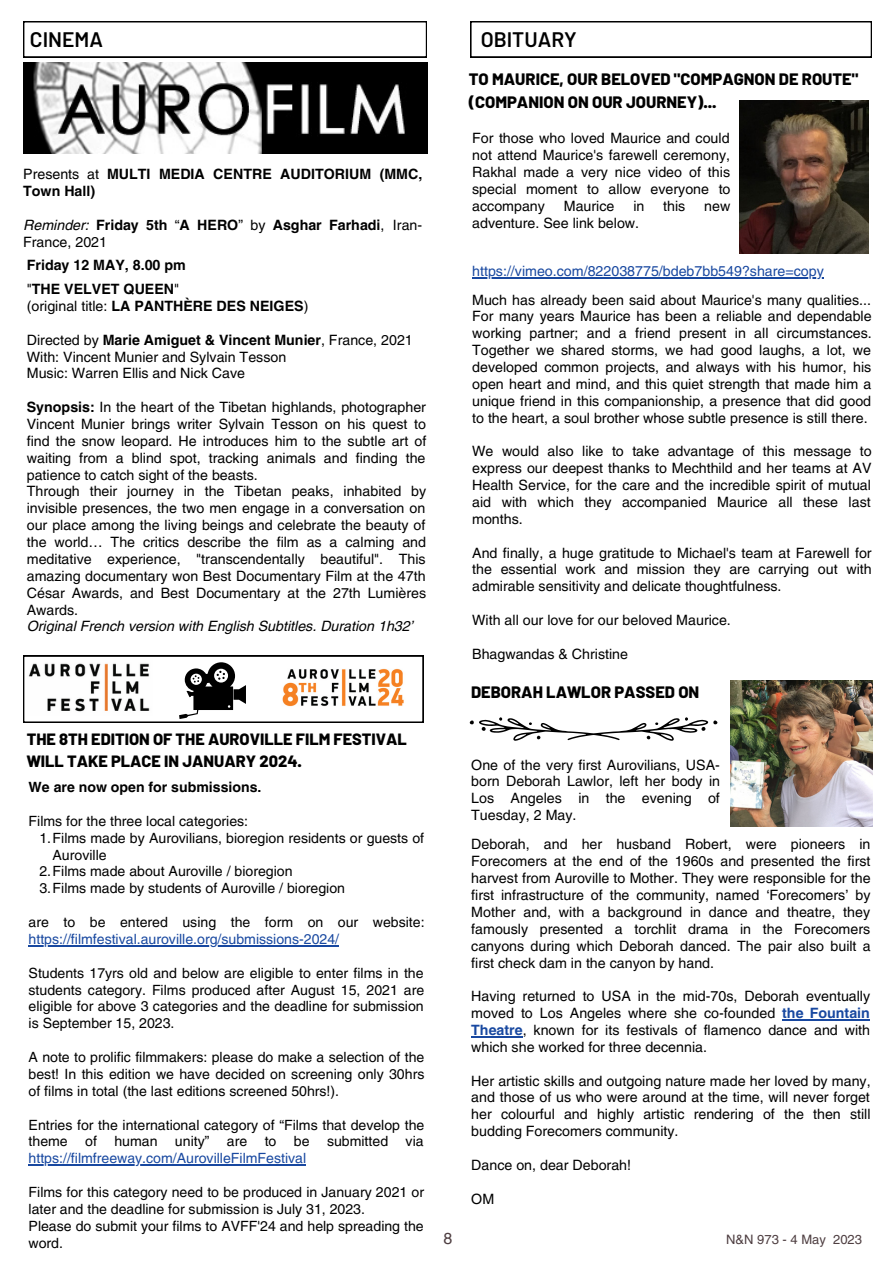
<style>
.page{position:relative;width:893px;height:1264px;background:#fff}
.page>*{position:absolute;margin:0;border:0;box-sizing:border-box;transform-origin:0 0}
.t1{font:600 21px "Barlow";color:#000}
.t2{font:800 16.5px/22.5px "Barlow";color:#000}
.t3{font:800 16.35px/22.4px "Barlow";color:#000}
.t4{font:16.05px "Helvetica LT Pro";color:#4e3e41}
.t5{font:14.25px/16.8px "Helvetica LT Pro";color:#000;text-align:justify}
.t6{font:700 14.25px/16.8px "Helvetica LT Pro";color:#000}
.t7{font:italic 14.25px "Helvetica LT Pro";color:#000}
.t8{font:14.25px "Helvetica LT Pro";color:#1848a0}
.t9{font:14.1px/16.8px "Helvetica LT Pro";color:#000}
.t10{font:14.1px/16.8px "Helvetica LT Pro";color:#1848a0}
.t11{font:700 14.1px "Helvetica LT Pro";color:#000}
.t12{font:13.05px "Helvetica LT Pro";color:#4e3e41}
.s1{font-weight:400}
.s2{font-weight:400;font-style:italic}
.s3{font-weight:700}
.s4{color:#000}
.s5{color:#1848a0}
.s6{font-weight:700;color:#1848a0}
</style>
<div class="page">
<svg style="left:23px;top:21px;width:404px;height:36px"></svg>
<img style="left:23px;top:63px;width:404px;height:91px">
<svg style="left:23px;top:655px;width:400px;height:67px"></svg>
<hr style="left:29px;top:945px;width:310px;height:1px;background:#1848a0">
<hr style="left:29px;top:1164px;width:277px;height:1px;background:#1848a0">
<svg style="left:470px;top:21px;width:401px;height:36px"></svg>
<img style="left:739px;top:100px;width:129px;height:153px">
<svg style="left:469px;top:717px;width:248px;height:24px"></svg>
<img style="left:730px;top:681px;width:142px;height:145px">
<hr style="left:472px;top:277px;width:351px;height:1px;background:#1848a0">
<hr style="left:782px;top:1019px;width:87px;height:1px;background:#1848a0">
<hr style="left:471px;top:1036px;width:51px;height:1px;background:#1848a0">
<p class="t1" style="left:30px;top:26px;width:75px">CINEMA</p>
<p class="t6" style="left:23px;top:167px;width:400px"><span class="s1">Presents at</span> MULTI MEDIA CENTRE AUDITORIUM (MMC,<br>Town Hall)</p>
<p class="t6" style="left:23px;top:218px;width:400px"><span class="s2">Reminder:</span> Friday 5th <span class="s1">“</span>A HERO<span class="s1">” by</span> Asghar Farhadi<span class="s1">, Iran-<br>France, 2021</span></p>
<p class="t6" style="left:27px;top:258px;width:160px">Friday 12 MAY, 8.00 pm</p>
<p class="t6" style="left:27px;top:282px;width:154px"><span class="s1">"</span>THE VELVET QUEEN<span class="s1">"</span></p>
<p class="t6" style="left:27px;top:299px;width:283px"><span class="s1">(original title:</span> LA PANTHÈRE DES NEIGES<span class="s1">)</span></p>
<p class="t6" style="left:27px;top:332px;width:387px"><span class="s1">Directed by</span> Marie Amiguet &amp; Vincent Munier<span class="s1">, France, 2021</span></p>
<p class="t5" style="left:27px;top:349px;width:261px">With: Vincent Munier and Sylvain Tesson</p>
<p class="t5" style="left:27px;top:366px;width:220px">Music: Warren Ellis and Nick Cave</p>
<p class="t5" style="left:27px;top:400px;width:401px"><span class="s3">Synopsis:</span> In the heart of the Tibetan highlands, photographer Vincent Munier brings writer Sylvain Tesson on his quest to find the snow leopard. He introduces him to the subtle art of waiting from a blind spot, tracking animals and finding the patience to catch sight of the beasts.</p>
<p class="t5" style="left:27px;top:484px;width:401px">Through their journey in the Tibetan peaks, inhabited by invisible presences, the two men engage in a conversation on our place among the living beings and celebrate the beauty of the world… The critics describe the film as a calming and meditative experience, "transcendentally beautiful". This amazing documentary won Best Documentary Film at the 47th César Awards, and Best Documentary at the 27th Lumières Awards.</p>
<p class="t7" style="left:27px;top:621px;width:387px">Original French version with English Subtitles. Duration 1h32’</p>
<p class="t3" style="left:27px;top:727px;width:381px">THE 8TH EDITION OF THE AUROVILLE FILM FESTIVAL<br>WILL TAKE PLACE IN JANUARY 2024.</p>
<p class="t11" style="left:29px;top:782px;width:234px">We are now open for submissions.</p>
<p class="t9" style="left:29px;top:813px;width:221px">Films for the three local categories:</p>
<p class="t9" style="left:53px;top:830px;width:373px;text-indent:-13px">1.Films made by Aurovilians, bioregion residents or guests of<br>Auroville</p>
<p class="t9" style="left:39px;top:864px;width:254px">2.Films made about Auroville / bioregion</p>
<p class="t9" style="left:39px;top:881px;width:307px">3.Films made by students of Auroville / bioregion</p>
<p class="t10" style="left:29px;top:915px;width:397px"><span class="s4">are to be entered using the form on our website: </span>https://filmfestival.auroville.org/submissions-2024/</p>
<p class="t9" style="left:29px;top:965px;width:397px;text-align:justify">Students 17yrs old and below are eligible to enter films in the students category. Films produced after August 15, 2021 are eligible for above 3 categories and the deadline for submission is September 15, 2023.</p>
<p class="t9" style="left:29px;top:1050px;width:397px;text-align:justify">A note to prolific filmmakers: please do make a selection of the best! In this edition we have decided on screening only 30hrs of films in total (the last editions screened 50hrs!).</p>
<p class="t9" style="left:29px;top:1117px;width:397px;text-align:justify">Entries for the international category of “Films that develop the theme of human unity” are to be submitted via <span class="s5">https://filmfreeway.com/AurovilleFilmFestival</span></p>
<p class="t9" style="left:29px;top:1184px;width:397px">Films for this category need to be produced in January 2021 or later and the deadline for submission is July 31, 2023.</p>
<p class="t9" style="left:29px;top:1218px;width:396px">Please do submit your films to AVFF'24 and help spreading the word.</p>
<p class="t1" style="left:480px;top:26px;width:98px">OBITUARY</p>
<p class="t2" style="left:469px;top:67px;width:391px">TO MAURICE, OUR BELOVED "COMPAGNON DE ROUTE" (COMPANION ON OUR JOURNEY)...</p>
<p class="t5" style="left:472px;top:131px;width:260px">For those who loved Maurice and could not attend Maurice's farewell ceremony, Rakhal made a very nice video of this special moment to allow everyone to accompany</p>
<p class="t5" style="left:564px;top:199px;width:52px">Maurice</p>
<p class="t5" style="left:633px;top:199px;width:13px">in</p>
<p class="t5" style="left:663px;top:199px;width:24px">this</p>
<p class="t5" style="left:704px;top:199px;width:28px">new</p>
<p class="t5" style="left:472px;top:215px;width:168px">adventure. See link below.</p>
<p class="t8" style="left:472px;top:266px;width:353px">https://vimeo.com/822038775/bdeb7bb549?share=copy</p>
<p class="t5" style="left:472px;top:292px;width:401px">Much has already been said about Maurice's many qualities...<br>For many years Maurice has been a reliable and dependable working partner; and a friend present in all circumstances.<br>Together we shared storms, we had good laughs, a lot, we developed common projects, and always with his humor, his open heart and mind, and this quiet strength that made him a unique friend in this companionship, a presence that did good to the heart, a soul brother whose subtle presence is still there.</p>
<p class="t5" style="left:472px;top:444px;width:401px">We would also like to take advantage of this message to express our deepest thanks to Mechthild and her teams at AV Health Service, for the care and the incredible spirit of mutual aid with which they accompanied Maurice all these last months.</p>
<p class="t5" style="left:472px;top:545px;width:401px">And finally, a huge gratitude to Michael's team at Farewell for the essential work and mission they are carrying out with admirable sensitivity and delicate thoughtfulness.</p>
<p class="t5" style="left:472px;top:613px;width:260px">With all our love for our beloved Maurice.</p>
<p class="t5" style="left:472px;top:646px;width:157px">Bhagwandas &amp; Christine</p>
<p class="t2" style="left:471px;top:679px;width:230px">DEBORAH LAWLOR PASSED ON</p>
<p class="t5" style="left:471px;top:757px;width:250px">One of the very first Aurovilians, USA&shy;born Deborah Lawlor, left her body in Los Angeles in the evening of Tuesday, 2 May.</p>
<p class="t5" style="left:471px;top:837px;width:401px">Deborah, and her husband Robert, were pioneers in Forecomers at the end of the 1960s and presented the first harvest from Auroville to Mother. They were responsible for the first infrastructure of the community, named ‘Forecomers’ by Mother and, with a background in dance and theatre, they famously presented a torchlit drama in the Forecomers canyons during which Deborah danced. The pair also built a first check dam in the canyon by hand.</p>
<p class="t5" style="left:471px;top:989px;width:400px">Having returned to USA in the mid-70s, Deborah eventually moved to Los Angeles where she co-founded <span class="s6">the Fountain Theatre</span>, known for its festivals of flamenco dance and with which she worked for three decennia.</p>
<p class="t5" style="left:471px;top:1073px;width:401px">Her artistic skills and outgoing nature made her loved by many, and those of us who were around at the time, will never forget her colourful and highly artistic rendering of the then still budding Forecomers community.</p>
<p class="t5" style="left:471px;top:1157px;width:161px">Dance on, dear Deborah!</p>
<p class="t5" style="left:471px;top:1191px;width:24px">OM</p>
<p class="t4" style="left:443px;top:1232px;width:10px">8</p>
<p class="t12" style="left:726px;top:1234px;width:137px">N&amp;N 973 - 4 May 2023</p>
</div>
